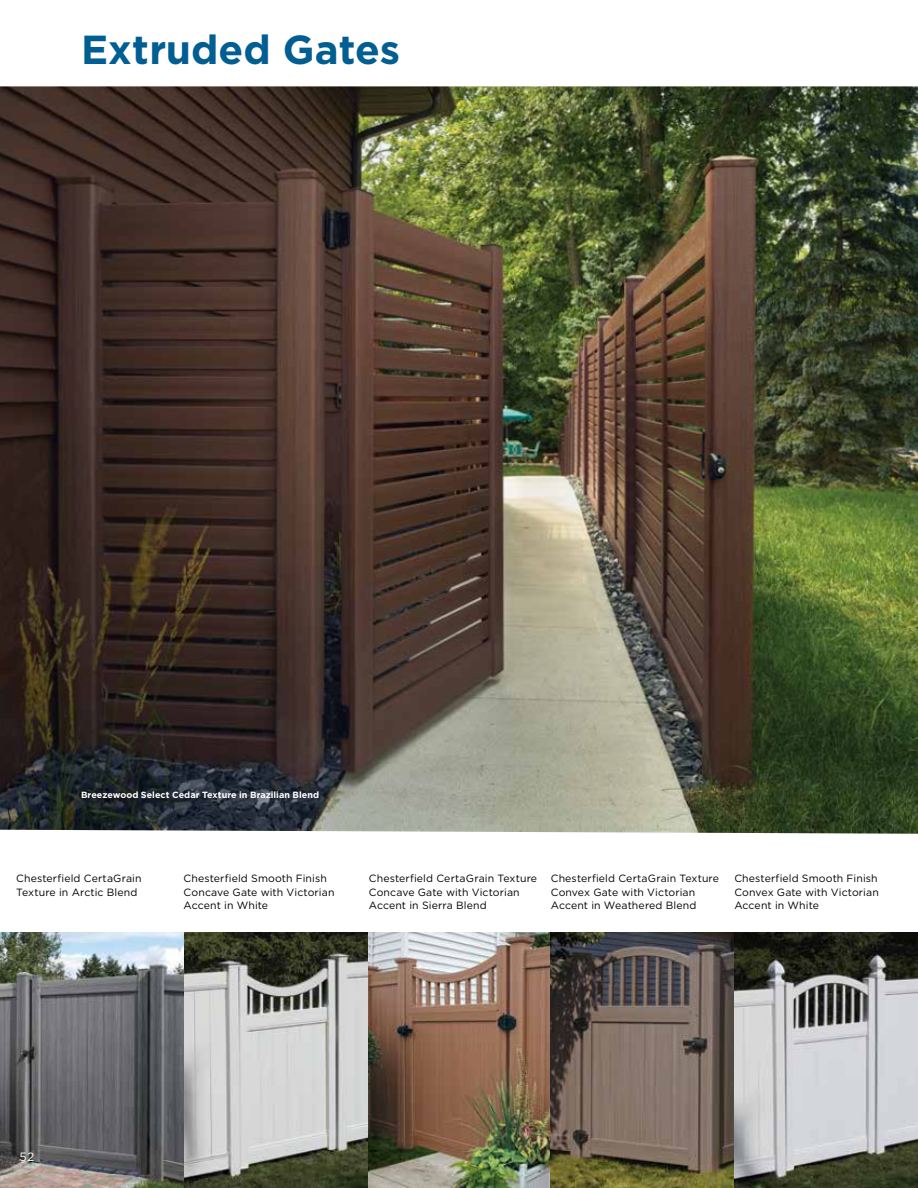
<style>
.page{position:relative;width:918px;height:1188px;background:#fff}
.page>*{position:absolute;margin:0;border:0;box-sizing:border-box;transform-origin:0 0}
.t1{font:700 40.5px "Gotham";color:#005e92}
.t2{font:12px "Gotham";color:#fff}
.t3{font:10.5px/13.5px "Gotham";letter-spacing:.01em;color:#000}
.t4{font:700 9px "Gotham";letter-spacing:.005em;color:#fff}
</style>
<div class="page">
<img style="left:0;top:86px;width:918px;height:748px">
<img style="left:0;top:932px;width:918px;height:256px">
<h1 class="t1" style="left:81px;top:22px;width:321px">Extruded Gates</h1>
<p class="t4" style="left:81px;top:789px;width:240px">Breezewood Select Cedar Texture in Brazilian Blend</p>
<p class="t3" style="left:16px;top:871px;width:127px">Chesterfield CertaGrain<br>Texture in Arctic Blend</p>
<p class="t3" style="left:184px;top:871px;width:152px">Chesterfield Smooth Finish<br>Concave Gate with Victorian<br>Accent in White</p>
<p class="t3" style="left:369px;top:871px;width:170px">Chesterfield CertaGrain Texture<br>Concave Gate with Victorian<br>Accent in Sierra Blend</p>
<p class="t3" style="left:551px;top:871px;width:170px">Chesterfield CertaGrain Texture<br>Convex Gate with Victorian<br>Accent in Weathered Blend</p>
<p class="t3" style="left:734px;top:871px;width:146px;text-align:justify">Chesterfield Smooth Finish Convex Gate with Victorian Accent in White</p>
<p class="t2" style="left:20px;top:1149px;width:16px">52</p>
</div>
